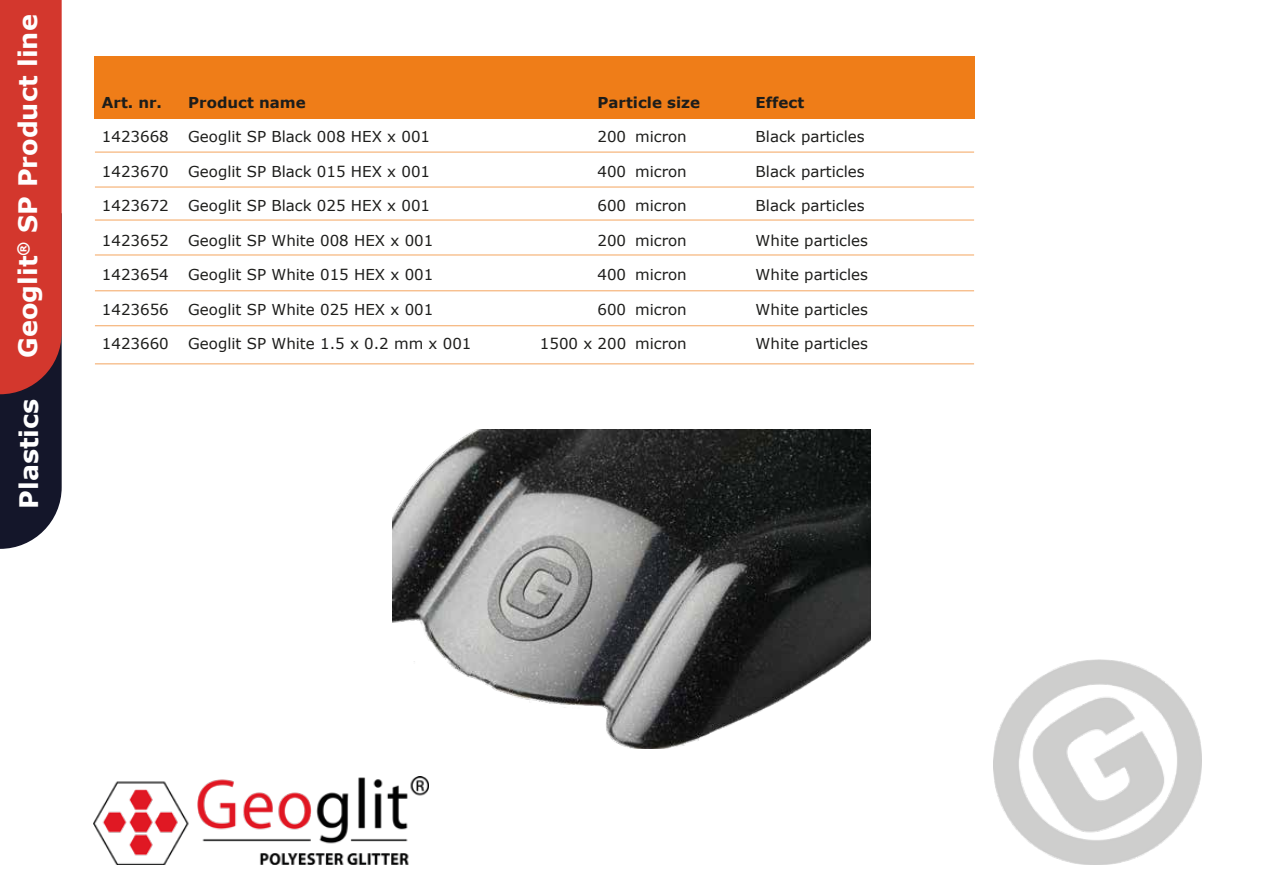
<style>
.page{position:relative;width:1263px;height:893px;background:#fff}
.page>*{position:absolute;margin:0;border:0;box-sizing:border-box;transform-origin:0 0}
.t1{font:700 25.5px "Verdana";color:#fff}
.t2{font:15px "Verdana";color:#1d1d1b}
.t3{font:700 15px "Verdana";color:#1d1d1b}
</style>
<div class="page">
<svg style="left:0;top:0;width:62px;height:549px;background:#9e3231"></svg>
<img style="left:994px;top:659px;width:207px;height:206px">
<div style="left:94px;top:56px;width:880px;height:63px;background:#ef7d18"></div>
<hr style="left:95px;top:187px;width:879px;height:1px;background:#ef7d18">
<hr style="left:95px;top:152px;width:879px;height:1px;background:#ef7d18">
<hr style="left:95px;top:255px;width:879px;height:1px;background:#ef7d18">
<hr style="left:95px;top:220px;width:879px;height:1px;background:#ef7d18">
<hr style="left:95px;top:325px;width:879px;height:1px;background:#ef7d18">
<hr style="left:95px;top:290px;width:879px;height:1px;background:#ef7d18">
<img style="left:94px;top:777px;width:335px;height:88px">
<img style="left:392px;top:429px;width:478px;height:319px">
<hr style="left:95px;top:363px;width:879px;height:1px;background:#ef7d18">
<h1 class="t1" style="left:10px;top:358px;width:345px;rotate:-90deg">Geoglit<sup>®</sup> SP Product line</h1>
<h1 class="t1" style="left:11px;top:509px;width:112px;rotate:-90deg">Plastics</h1>
<p class="t3" style="left:102px;top:92px;width:62px">Art. nr.</p>
<p class="t2" style="left:102px;top:126px;width:68px">1423668</p>
<p class="t2" style="left:102px;top:161px;width:68px">1423670</p>
<p class="t2" style="left:102px;top:196px;width:68px">1423672</p>
<p class="t2" style="left:102px;top:230px;width:68px">1423652</p>
<p class="t2" style="left:102px;top:265px;width:68px">1423654</p>
<p class="t2" style="left:102px;top:299px;width:68px">1423656</p>
<p class="t2" style="left:102px;top:334px;width:68px">1423660</p>
<p class="t3" style="left:188px;top:92px;width:119px">Product name</p>
<p class="t2" style="left:188px;top:127px;width:243px">Geoglit SP Black 008 HEX x 001</p>
<p class="t2" style="left:188px;top:161px;width:243px">Geoglit SP Black 015 HEX x 001</p>
<p class="t2" style="left:188px;top:196px;width:243px">Geoglit SP Black 025 HEX x 001</p>
<p class="t2" style="left:188px;top:230px;width:247px">Geoglit SP White 008 HEX x 001</p>
<p class="t2" style="left:188px;top:265px;width:247px">Geoglit SP White 015 HEX x 001</p>
<p class="t2" style="left:188px;top:299px;width:247px">Geoglit SP White 025 HEX x 001</p>
<p class="t2" style="left:188px;top:334px;width:285px">Geoglit SP White 1.5 x 0.2 mm x 001</p>
<p class="t3" style="left:597px;top:92px;width:104px">Particle size</p>
<p class="t2" style="left:597px;top:127px;width:30px">200</p>
<p class="t2" style="left:597px;top:161px;width:30px">400</p>
<p class="t2" style="left:597px;top:196px;width:30px">600</p>
<p class="t2" style="left:597px;top:230px;width:30px">200</p>
<p class="t2" style="left:597px;top:265px;width:30px">400</p>
<p class="t2" style="left:597px;top:299px;width:30px">600</p>
<p class="t2" style="left:635px;top:126px;width:53px">micron</p>
<p class="t2" style="left:635px;top:161px;width:53px">micron</p>
<p class="t2" style="left:635px;top:196px;width:53px">micron</p>
<p class="t2" style="left:635px;top:230px;width:53px">micron</p>
<p class="t2" style="left:635px;top:265px;width:53px">micron</p>
<p class="t2" style="left:635px;top:299px;width:53px">micron</p>
<p class="t2" style="left:540px;top:333px;width:148px">1500 x 200 micron</p>
<p class="t3" style="left:756px;top:92px;width:50px">Effect</p>
<p class="t2" style="left:756px;top:127px;width:111px">Black particles</p>
<p class="t2" style="left:756px;top:161px;width:111px">Black particles</p>
<p class="t2" style="left:756px;top:196px;width:111px">Black particles</p>
<p class="t2" style="left:756px;top:230px;width:114px">White particles</p>
<p class="t2" style="left:756px;top:265px;width:114px">White particles</p>
<p class="t2" style="left:756px;top:299px;width:114px">White particles</p>
<p class="t2" style="left:756px;top:334px;width:114px">White particles</p>
</div>
